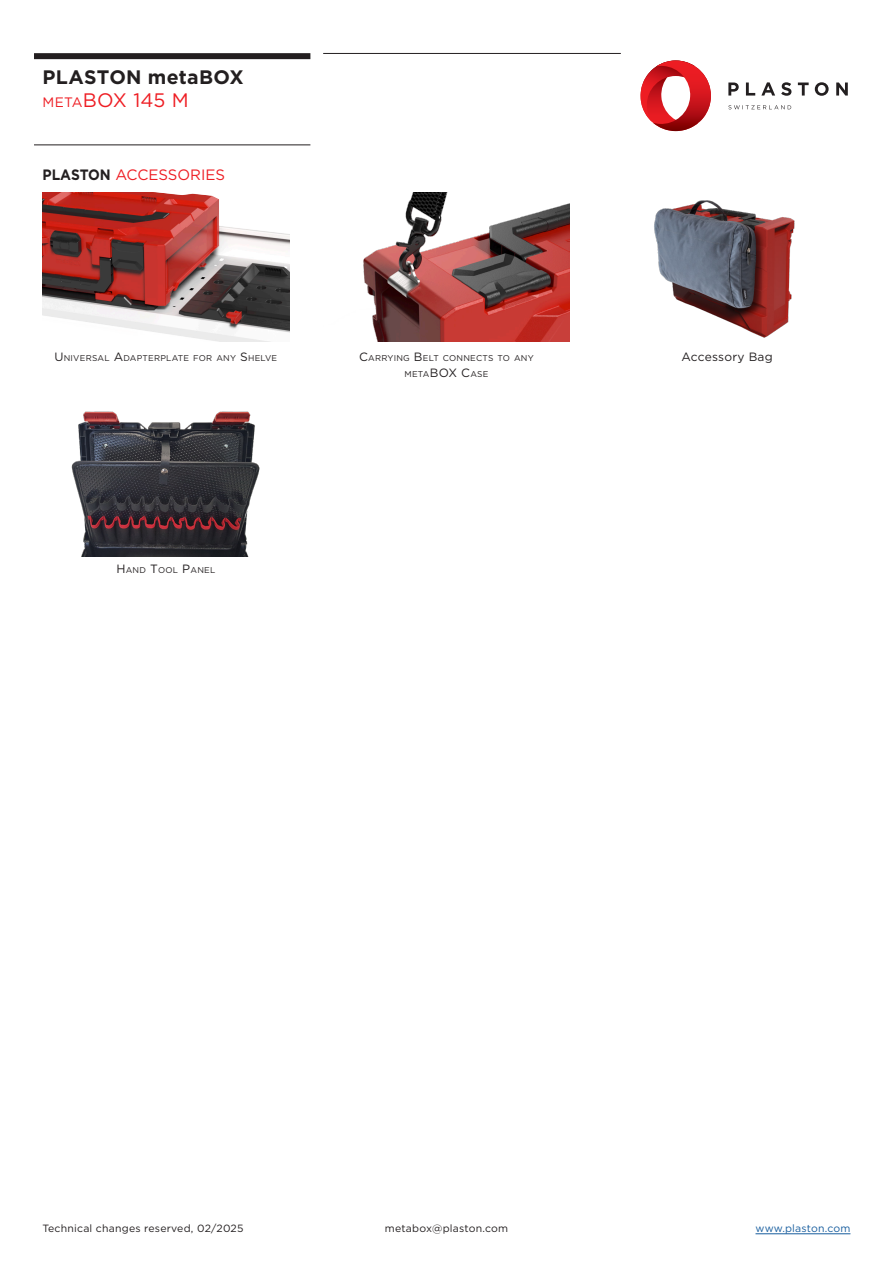
<style>
.page{position:relative;width:893px;height:1263px;background:#fff}
.page>*{position:absolute;margin:0;border:0;box-sizing:border-box;transform-origin:0 0}
.t1{font:700 19.5px/22.5px "Gotham";letter-spacing:.015em;color:#231f20}
.t2{font:15px "Gotham";color:#ee1d23}
.t3{font:12px "Gotham";letter-spacing:.02em;color:#231f20}
.t4{font:10.5px "Gotham";letter-spacing:.02em;color:#231f20}
.t5{font:10.5px "Gotham";letter-spacing:.015em;color:#175d9e}
.t6{font:8.4px/16.5px "Gotham";letter-spacing:.03em;color:#231f20;text-align:center}
.s1{font-weight:400;font-size:13.65px;color:#ee1d23}
.s2{font-weight:400;color:#ee1d23}
.s3{font-weight:700;color:#231f20}
.s4{font-size:12px}
</style>
<div class="page">
<svg style="left:728px;top:82px;width:120px;height:14px"></svg>
<svg style="left:728px;top:105px;width:63px;height:4px"></svg>
<img style="left:640px;top:69px;width:13px;height:54px">
<img style="left:653px;top:61px;width:58px;height:70px">
<hr style="left:323px;top:53px;width:298px;height:1px;background:#231f20">
<div style="left:34px;top:53px;width:276px;height:6px;background:#231f20"></div>
<hr style="left:34px;top:145px;width:276px;height:1px;background:#231f20">
<img style="left:654px;top:200px;width:141px;height:138px">
<img style="left:363px;top:193px;width:207px;height:149px">
<img style="left:43px;top:193px;width:246px;height:149px">
<img style="left:71px;top:411px;width:189px;height:145px">
<hr style="left:755px;top:1233px;width:95px;height:1px;background:#175d9e">
<h1 class="t1" style="left:43px;top:66px;width:203px">PLASTON metaBOX<br><span class="s1">META</span><span class="s2">BOX 145 M</span></h1>
<h2 class="t2" style="left:43px;top:167px;width:184px"><span class="s3">PLASTON</span> ACCESSORIES</h2>
<p class="t6" style="left:54px;top:349px;width:224px"><span class="s4">U</span>NIVERSAL <span class="s4">A</span>DAPTERPLATE FOR ANY <span class="s4">S</span> HELVE</p>
<p class="t6" style="left:359px;top:349px;width:176px"><span class="s4">C</span>ARRYING <span class="s4">B</span>ELT CONNECTS TO ANY<br>META<span class="s4">BOX C</span>ASE</p>
<h3 class="t3" style="left:681px;top:350px;width:93px">Accessory Bag</h3>
<p class="t6" style="left:116px;top:562px;width:100px"><span class="s4">H</span>AND <span class="s4">T</span>OOL <span class="s4">P</span>ANEL</p>
<p class="t4" style="left:43px;top:1223px;width:203px">Technical changes reserved, 02/2025</p>
<p class="t5" style="left:755px;top:1223px;width:96px">www.plaston.com</p>
<p class="t4" style="left:385px;top:1223px;width:125px">metabox@plaston.com</p>
</div>
